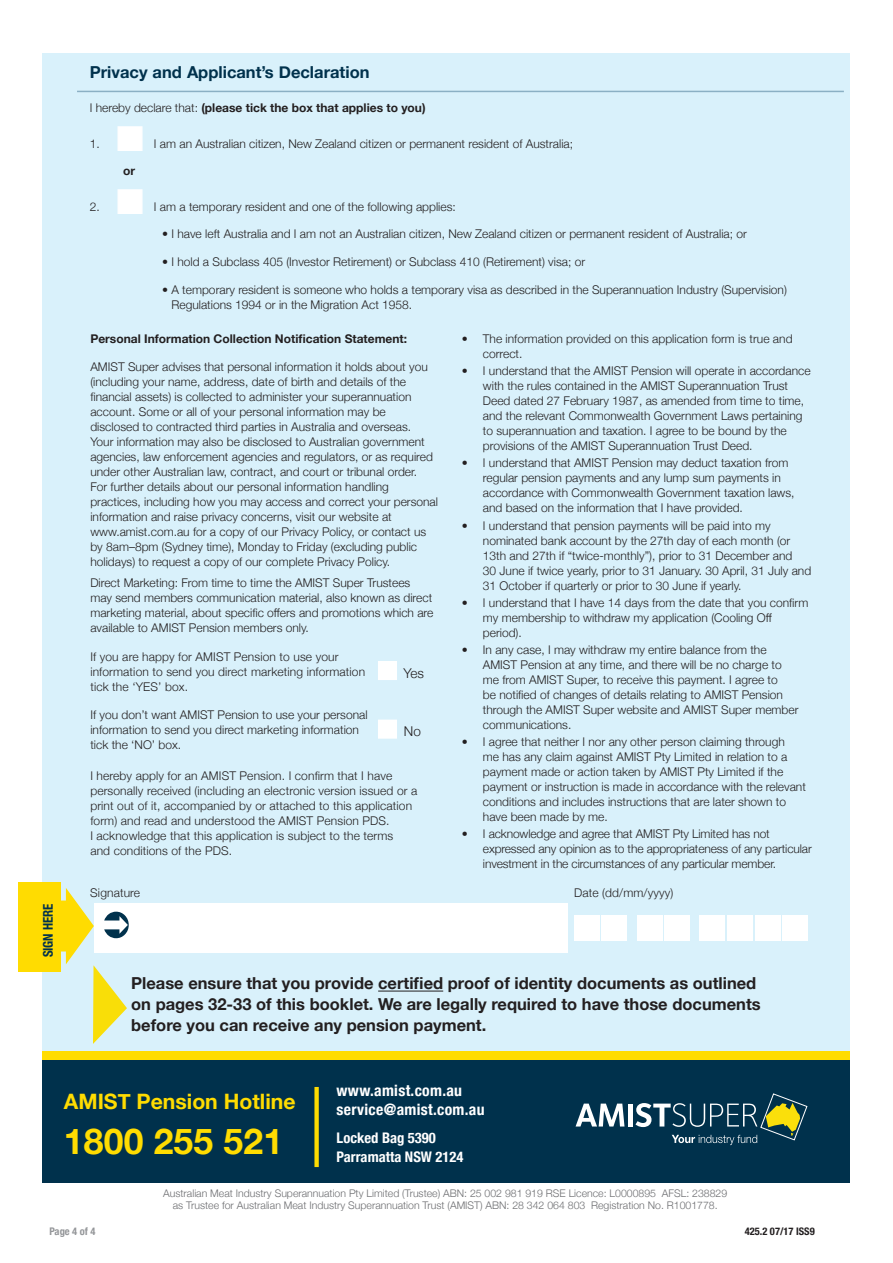
<style>
.page{position:relative;width:893px;height:1263px;background:#fff}
.page>*{position:absolute;margin:0;border:0;box-sizing:border-box;transform-origin:0 0}
.t1{font:700 35.55px "Helvetica Neue";letter-spacing:.005em;color:#ffdc01}
.t2{font:700 21.15px "Helvetica Neue";color:#ffdc01}
.AMIS_Body_Text{font:700 16.5px/21px "Helvetica Neue";color:#231f20}
.FORM_Field_Hd_2{font:700 16.5px "Helvetica Neue";color:#00314c}
.t3{font:700 condensed 15.75px/18.8px "Helvetica Neue";letter-spacing:.02em;color:#fff}
.t4{font:700 condensed 14.55px/18.8px "Helvetica Neue";color:#fff}
.body{font:700 condensed 13.5px "Helvetica Neue LT Std";letter-spacing:-.01em;color:#00314c;scale:.95 1}
.AMIS_Body_Text-2{font:300 13.5px "Helvetica Neue";color:#231f20}
.AMIS_Body_Text-3{font:300 12px/15px "Helvetica Neue";color:#231f20}
.AMIS_Body_Text-4{font:700 12px "Helvetica Neue";color:#231f20}
.t5{font:300 10.5px/12px "Helvetica Neue";color:#6c6d70;text-align:center}
.AMIS_form_ID{font:700 condensed 10.5px "Helvetica Neue LT Std";color:#231f20}
.AMIS_form_ID-2{font:700 condensed 10.5px "Helvetica Neue";color:#939598}
.s1{font-weight:300}
.s2{color:#fff}
</style>
<div class="page">
<div style="left:43px;top:53px;width:807px;height:1006px;background:#d9f1fb"></div>
<div style="left:43px;top:1058px;width:807px;height:125px;background:#00314c"></div>
<div style="left:314px;top:1087px;width:5px;height:80px;background:#ffdc01"></div>
<div style="left:43px;top:1051px;width:807px;height:8px;background:#ffdc01"></div>
<svg style="left:576px;top:1103px;width:48px;height:23px"></svg>
<div style="left:628px;top:1103px;width:5px;height:23px;background:#fff"></div>
<svg style="left:635px;top:1093px;width:173px;height:52px"></svg>
<hr style="left:77px;top:91px;width:767px;height:1px;background:#8bb0c4">
<div style="left:378px;top:661px;width:19px;height:19px;border:4px solid #fff"></div>
<div style="left:378px;top:720px;width:19px;height:19px;border:4px solid #fff"></div>
<div style="left:574px;top:915px;width:26px;height:26px;background:#fff"></div>
<div style="left:637px;top:915px;width:25px;height:26px;background:#fff"></div>
<div style="left:699px;top:915px;width:26px;height:26px;background:#fff"></div>
<div style="left:755px;top:915px;width:25px;height:26px;background:#fff"></div>
<div style="left:602px;top:915px;width:25px;height:26px;background:#fff"></div>
<div style="left:664px;top:915px;width:26px;height:26px;background:#fff"></div>
<div style="left:727px;top:915px;width:26px;height:26px;background:#fff"></div>
<div style="left:782px;top:915px;width:26px;height:26px;background:#fff"></div>
<div style="left:94px;top:903px;width:474px;height:50px;background:#fff"></div>
<div style="left:19px;top:882px;width:42px;height:90px;background:#ffdc01"></div>
<hr style="left:378px;top:991px;width:65px;height:1px;background:#231f20">
<svg style="left:42px;top:888px;width:87px;height:156px"></svg>
<p class="FORM_Field_Hd_2" style="left:90px;top:59px;width:281px">Privacy and Applicant’s Declaration</p>
<p class="AMIS_Body_Text-4" style="left:90px;top:99px;width:337px"><span class="s1">I hereby declare that:</span> (please tick the box that applies to you)</p>
<p class="AMIS_Body_Text-3" style="left:90px;top:135px;width:12px">1.</p>
<p class="AMIS_Body_Text-3" style="left:116px;top:135px;width:458px"><span class="s2">■</span> I am an Australian citizen, New Zealand citizen or permanent resident of Australia;</p>
<p class="AMIS_Body_Text-4" style="left:123px;top:162px;width:13px">or</p>
<p class="AMIS_Body_Text-3" style="left:116px;top:198px;width:341px"><span class="s2">■</span> I am a temporary resident and one of the following applies:</p>
<p class="AMIS_Body_Text-3" style="left:162px;top:226px;width:586px">• I have left Australia and I am not an Australian citizen, New Zealand citizen or permanent resident of Australia; or</p>
<p class="AMIS_Body_Text-3" style="left:162px;top:254px;width:425px">• I hold a Subclass 405 (Investor Retirement) or Subclass 410 (Retirement) visa; or</p>
<p class="AMIS_Body_Text-3" style="left:171px;top:281px;width:617px;text-indent:-9px">• A temporary resident is someone who holds a temporary visa as described in the Superannuation Industry (Supervision)<br>Regulations 1994 or in the Migration Act 1958.</p>
<p class="AMIS_Body_Text-4" style="left:90px;top:329px;width:318px">Personal Information Collection Notification Statement:</p>
<p class="AMIS_Body_Text-3" style="left:90px;top:358px;width:349px">AMIST Super advises that personal information it holds about you (including your name, address, date of birth and details of the<br>fi nancial assets) is collected to administer your superannuation account. Some or all of your personal information may be<br>disclosed to contracted third parties in Australia and overseas.<br>Your information may also be disclosed to Australian government agencies, law enforcement agencies and regulators, or as required under other Australian law, contract, and court or tribunal order.<br>For further details about our personal information handling practices, including how you may access and correct your personal information and raise privacy concerns, visit our website at www.amist.com.au for a copy of our Privacy Policy, or contact us by 8am–8pm (Sydney time), Monday to Friday (excluding public holidays) to request a copy of our complete Privacy Policy.</p>
<p class="AMIS_Body_Text-3" style="left:90px;top:575px;width:344px">Direct Marketing: From time to time the AMIST Super Trustees may send members communication material, also known as direct marketing material, about specific offers and promotions which are available to AMIST Pension members only.</p>
<p class="AMIS_Body_Text-3" style="left:90px;top:648px;width:276px">If you are happy for AMIST Pension to use your information to send you direct marketing information tick the ‘YES’ box.</p>
<p class="AMIS_Body_Text-2" style="left:379px;top:662px;width:46px"><span class="s2">■</span> Yes</p>
<p class="AMIS_Body_Text-3" style="left:90px;top:707px;width:279px">If you don’t want AMIST Pension to use your personal information to send you direct marketing information tick the ‘NO’ box.</p>
<p class="AMIS_Body_Text-2" style="left:379px;top:721px;width:43px"><span class="s2">■</span> No</p>
<p class="AMIS_Body_Text-3" style="left:90px;top:767px;width:329px">I hereby apply for an AMIST Pension. I confi rm that I have personally received (including an electronic version issued or a print out of it, accompanied by or attached to this application form) and read and understood the AMIST Pension PDS.<br>I acknowledge that this application is subject to the terms<br>and conditions of the PDS.</p>
<p class="AMIS_Body_Text-3" style="left:90px;top:198px;width:12px">2.</p>
<p class="AMIS_Body_Text-3" style="left:483px;top:330px;width:311px;text-indent:-21px">• The information provided on this application form is true and correct.</p>
<p class="AMIS_Body_Text-3" style="left:483px;top:363px;width:329px;text-indent:-21px">• I understand that the AMIST Pension will operate in accordance with the rules contained in the AMIST Superannuation Trust Deed dated 27 February 1987, as amended from time to time, and the relevant Commonwealth Government Laws pertaining to superannuation and taxation. I agree to be bound by the provisions of the AMIST Superannuation Trust Deed.</p>
<p class="AMIS_Body_Text-3" style="left:483px;top:455px;width:313px;text-indent:-21px">• I understand that AMIST Pension may deduct taxation from regular pension payments and any lump sum payments in accordance with Commonwealth Government taxation laws, and based on the information that I have provided.</p>
<p class="AMIS_Body_Text-3" style="left:483px;top:517px;width:330px;text-indent:-21px">• I understand that pension payments will be paid into my nominated bank account by the 27th day of each month (or 13th and 27th if “twice-monthly”), prior to 31 December and<br>30 June if twice yearly, prior to 31 January. 30 April, 31 July and 31 October if quarterly or prior to 30 June if yearly.</p>
<p class="AMIS_Body_Text-3" style="left:483px;top:594px;width:327px;text-indent:-21px">• I understand that I have 14 days from the date that you confi rm my membership to withdraw my application (Cooling Off period).</p>
<p class="AMIS_Body_Text-3" style="left:483px;top:641px;width:317px;text-indent:-21px">• In any case, I may withdraw my entire balance from the AMIST Pension at any time, and there will be no charge to me from AMIST Super, to receive this payment. I agree to<br>be notified of changes of details relating to AMIST Pension through the AMIST Super website and AMIST Super member communications.</p>
<p class="AMIS_Body_Text-3" style="left:483px;top:733px;width:324px;text-indent:-21px">• I agree that neither I nor any other person claiming through<br>me has any claim against AMIST Pty Limited in relation to a payment made or action taken by AMIST Pty Limited if the payment or instruction is made in accordance with the relevant conditions and includes instructions that are later shown to have been made by me.</p>
<p class="AMIS_Body_Text-3" style="left:483px;top:825px;width:330px;text-indent:-21px">• I acknowledge and agree that AMIST Pty Limited has not expressed any opinion as to the appropriateness of any particular investment in the circumstances of any particular member.</p>
<p class="body" style="left:40px;top:957px;width:57px;rotate:-90deg">SIGN HERE</p>
<p class="AMIS_Body_Text-3" style="left:90px;top:884px;width:51px">Signature</p>
<p class="AMIS_Body_Text-3" style="left:574px;top:884px;width:101px">Date (dd/mm/yyyy)</p>
<p class="AMIS_Body_Text" style="left:131px;top:973px;width:631px">Please ensure that you provide certified proof of identity documents as outlined on pages 32-33 of this booklet. We are legally required to have those documents before you can receive any pension payment.</p>
<p class="t2" style="left:64px;top:1085px;width:233px">AMIST Pension Hotline</p>
<p class="t1" style="left:64px;top:1114px;width:221px">1800 255 521</p>
<p class="t3" style="left:337px;top:1080px;width:150px">www.amist.com.au service@amist.com.au</p>
<p class="t4" style="left:337px;top:1127px;width:128px">Locked Bag 5390<br>Parramatta NSW 2124</p>
<p class="t5" style="left:163px;top:1186px;width:565px">Australian Meat Industry Superannuation Pty Limited (Trustee) ABN: 25 002 981 919 RSE Licence: L0000895 AFSL: 238829 as Trustee for Australian Meat Industry Superannuation Trust (AMIST) ABN: 28 342 064 803 Registration No. R1001778.</p>
<p class="AMIS_form_ID-2" style="left:49px;top:1223px;width:48px">Page 4 of 4</p>
<p class="AMIS_form_ID" style="left:745px;top:1225px;width:72px">425.2 07/17 ISS9</p>
</div>
